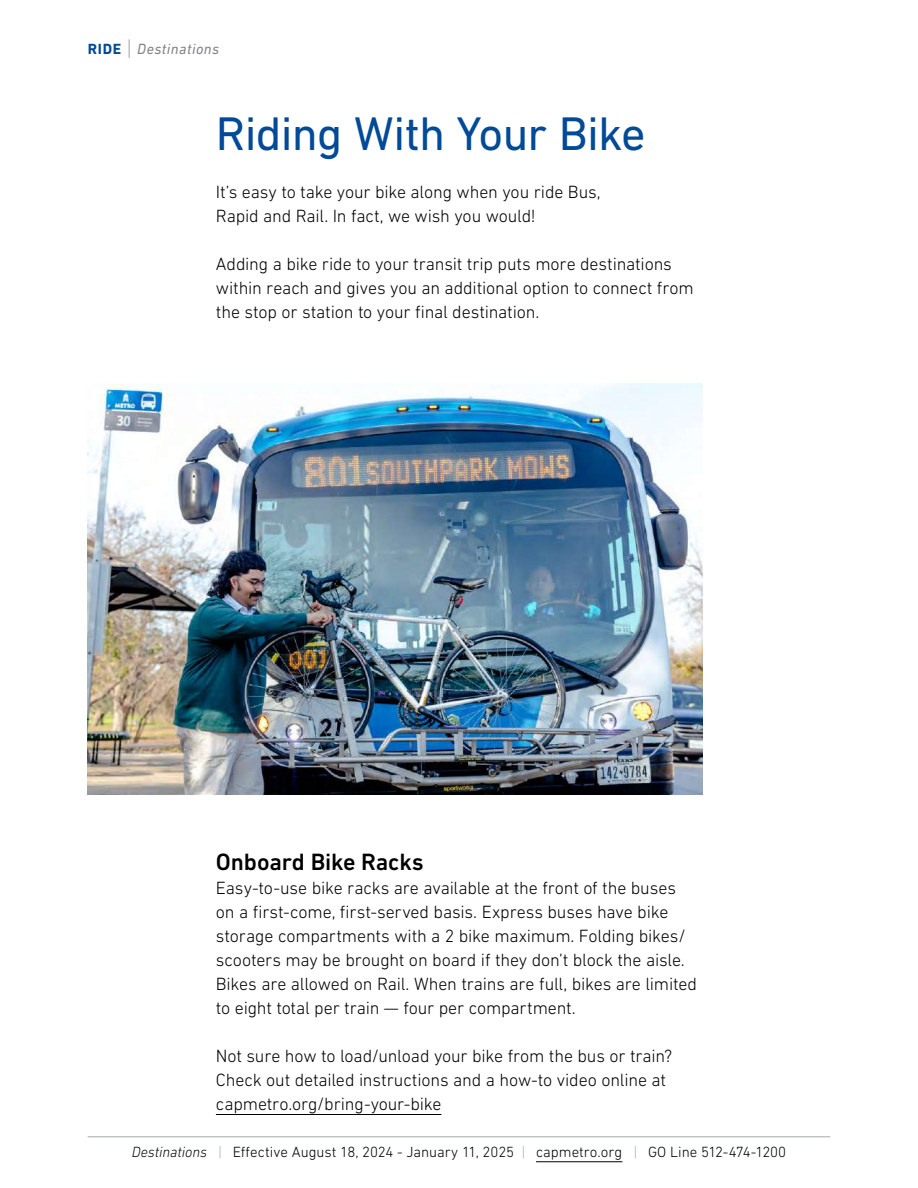
<style>
.page{position:relative;width:918px;height:1188px;background:#fff}
.page>*{position:absolute;margin:0;border:0;box-sizing:border-box;transform-origin:0 0}
.t1{font:48px "DIN Next LT Pro";letter-spacing:-.02em;color:#004a98}
.t2{font:500 24px "DIN Next LT Pro";letter-spacing:-.005em;color:#000}
.t3{font:300 18px/24px "DIN Next LT Pro";letter-spacing:-.01em;color:#000}
.t4{font:300 15px "DIN Next LT Pro";letter-spacing:-.005em;color:#000}
.t5{font:italic 15px "DIN Next LT Pro";letter-spacing:.03em;color:#808285}
.s1{font-weight:700;font-style:normal;color:#004a98}
.s2{font-weight:300;font-style:normal;font-size:22.5px}
.s3{font-style:italic}
.s4{font-style:italic;color:#a7a9ac}
</style>
<div class="page">
<hr style="left:88px;top:1137px;width:742px;height:1px;background:#a7a9ac">
<hr style="left:536px;top:1161px;width:86px;height:1px;background:#000">
<img style="left:88px;top:383px;width:614px;height:412px">
<hr style="left:216px;top:1114px;width:225px;height:1px;background:#000">
<p class="t5" style="left:88px;top:40px;width:133px"><span class="s1">RIDE</span> <span class="s2">|</span> Destinations</p>
<h1 class="t1" style="left:216px;top:106px;width:431px">Riding With Your Bike</h1>
<p class="t3" style="left:216px;top:180px;width:386px">It’s easy to take your bike along when you ride Bus,<br>Rapid and Rail. In fact, we wish you would!</p>
<p class="t3" style="left:216px;top:252px;width:479px">Adding a bike ride to your transit trip puts more destinations within reach and gives you an additional option to connect from the stop or station to your final destination.</p>
<h2 class="t2" style="left:216px;top:848px;width:209px">Onboard Bike Racks</h2>
<p class="t3" style="left:216px;top:876px;width:483px">Easy-to-use bike racks are available at the front of the buses on a first-come, first-served basis. Express buses have bike storage compartments with a 2 bike maximum. Folding bikes/ scooters may be brought on board if they don’t block the aisle.<br>Bikes are allowed on Rail. When trains are full, bikes are limited to eight total per train — four per compartment.</p>
<p class="t3" style="left:216px;top:1044px;width:458px">Not sure how to load/unload your bike from the bus or train?<br>Check out detailed instructions and a how-to video online at capmetro.org/bring-your-bike</p>
<p class="t4" style="left:132px;top:1144px;width:656px"><span class="s3">Destinations</span> <span class="s4">|</span> Effective August 18, 2024 - January 11, 2025 <span class="s4">|</span> capmetro.org <span class="s4">|</span> GO Line 512-474-1200</p>
</div>
